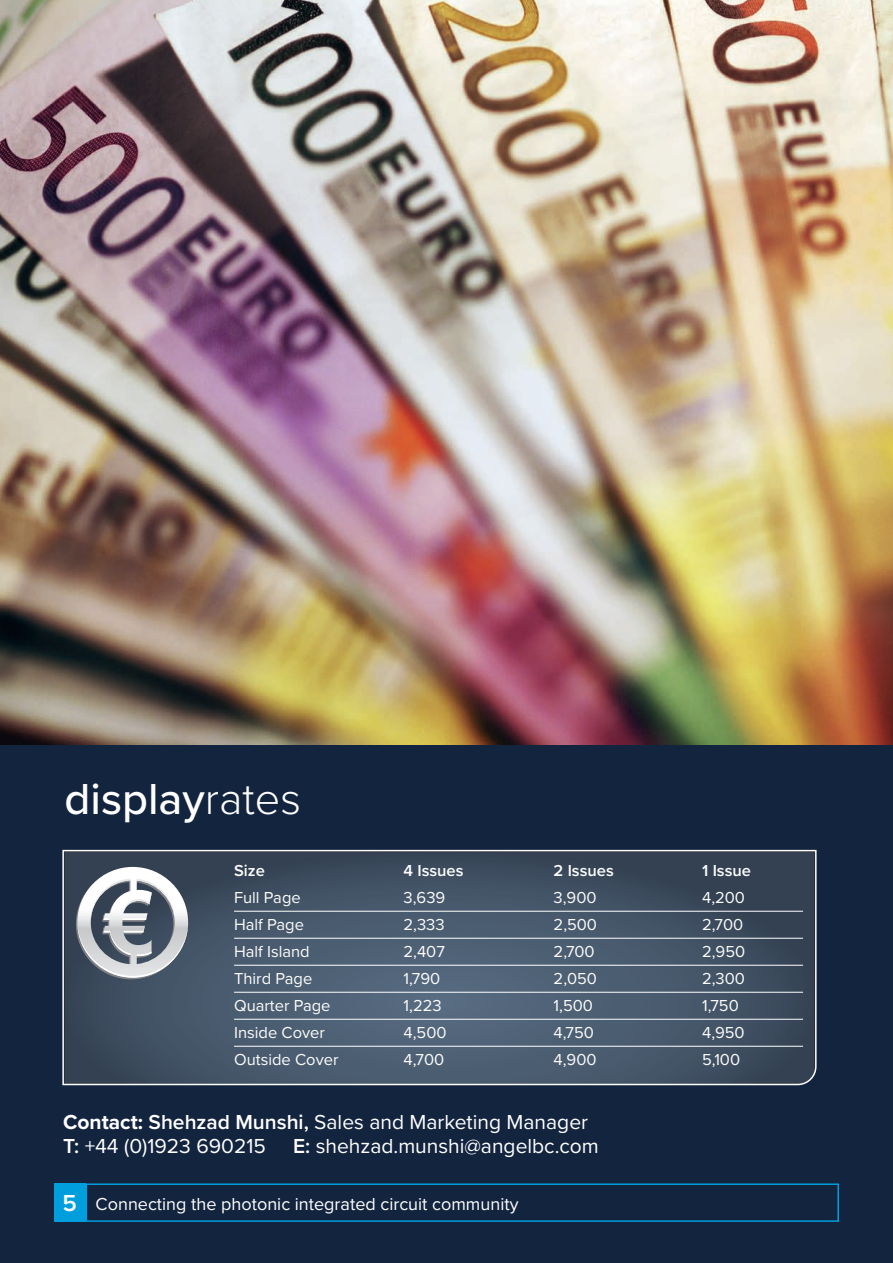
<style>
.page{position:relative;width:893px;height:1263px;background:#fff}
.page>*{position:absolute;margin:0;border:0;box-sizing:border-box;transform-origin:0 0}
.t1{font:500 45px "Proxima Nova";color:#fff}
.t2{font:21px/24px "Proxima Nova";color:#fff}
.t3{font:18px "Proxima Nova";color:#fff}
.t4{font:16.5px "Proxima Nova";color:#fcfcfc}
.t5{font:600 16.5px "Proxima Nova";color:#fcfcfc}
.s1{font-weight:300}
.s2{font-weight:700}
.s3{font-weight:600}
.s4{font-weight:600;font-size:24px}
</style>
<div class="page">
<div style="left:0;top:744px;width:893px;height:519px;background:#13243f"></div>
<div style="left:86px;top:1183px;width:753px;height:39px;border:2px solid #009edd"></div>
<div style="left:54px;top:1183px;width:32px;height:39px;background:#009edd"></div>
<svg style="left:62px;top:849px;width:755px;height:237px;background:#47576a"></svg>
<hr style="left:234px;top:911px;width:569px;height:1px;background:#fff">
<hr style="left:234px;top:938px;width:569px;height:1px;background:#fff">
<hr style="left:234px;top:965px;width:569px;height:1px;background:#fff">
<hr style="left:234px;top:992px;width:569px;height:1px;background:#fff">
<hr style="left:234px;top:1019px;width:569px;height:1px;background:#fff">
<hr style="left:234px;top:1046px;width:569px;height:1px;background:#fff">
<svg style="left:76px;top:867px;width:112px;height:112px;background:#8f969f"></svg>
<img style="left:0;top:0;width:893px;height:744px">
<h1 class="t1" style="left:65px;top:765px;width:238px">display<span class="s1">rates</span></h1>
<p class="t5" style="left:234px;top:858px;width:32px">Size</p>
<p class="t5" style="left:404px;top:858px;width:61px">4 Issues</p>
<p class="t5" style="left:554px;top:858px;width:62px">2 Issues</p>
<p class="t5" style="left:702px;top:858px;width:50px">1 Issue</p>
<p class="t4" style="left:234px;top:885px;width:68px">Full Page</p>
<p class="t4" style="left:404px;top:885px;width:43px">3,639</p>
<p class="t4" style="left:554px;top:885px;width:44px">3,900</p>
<p class="t4" style="left:702px;top:885px;width:44px">4,200</p>
<p class="t4" style="left:234px;top:912px;width:71px">Half Page</p>
<p class="t4" style="left:404px;top:912px;width:43px">2,333</p>
<p class="t4" style="left:554px;top:912px;width:45px">2,500</p>
<p class="t4" style="left:702px;top:912px;width:43px">2,700</p>
<p class="t4" style="left:234px;top:939px;width:77px">Half Island</p>
<p class="t4" style="left:404px;top:939px;width:43px">2,407</p>
<p class="t4" style="left:554px;top:939px;width:43px">2,700</p>
<p class="t4" style="left:702px;top:939px;width:45px">2,950</p>
<p class="t4" style="left:234px;top:966px;width:80px">Third Page</p>
<p class="t4" style="left:404px;top:966px;width:38px">1,790</p>
<p class="t4" style="left:554px;top:966px;width:45px">2,050</p>
<p class="t4" style="left:702px;top:966px;width:44px">2,300</p>
<p class="t4" style="left:234px;top:993px;width:98px">Quarter Page</p>
<p class="t4" style="left:404px;top:993px;width:39px">1,223</p>
<p class="t4" style="left:554px;top:993px;width:41px">1,500</p>
<p class="t4" style="left:702px;top:993px;width:38px">1,750</p>
<p class="t4" style="left:234px;top:1020px;width:92px">Inside Cover</p>
<p class="t4" style="left:404px;top:1020px;width:44px">4,500</p>
<p class="t4" style="left:554px;top:1020px;width:42px">4,750</p>
<p class="t4" style="left:702px;top:1020px;width:44px">4,950</p>
<p class="t4" style="left:234px;top:1047px;width:106px">Outside Cover</p>
<p class="t4" style="left:404px;top:1047px;width:42px">4,700</p>
<p class="t4" style="left:554px;top:1047px;width:44px">4,900</p>
<p class="t4" style="left:702px;top:1047px;width:40px">5,100</p>
<p class="t2" style="left:63px;top:1108px;width:526px"><span class="s2">Contact:</span> <span class="s3">Shehzad Munshi,</span> Sales and Marketing Manager<br><span class="s3">T:</span> +44 (0)1923 690215</p>
<p class="t2" style="left:293px;top:1132px;width:307px"><span class="s3">E:</span> shehzad.munshi@angelbc.com</p>
<p class="t3" style="left:63px;top:1190px;width:457px"><span class="s4">5</span> Connecting the photonic integrated circuit community</p>
</div>
